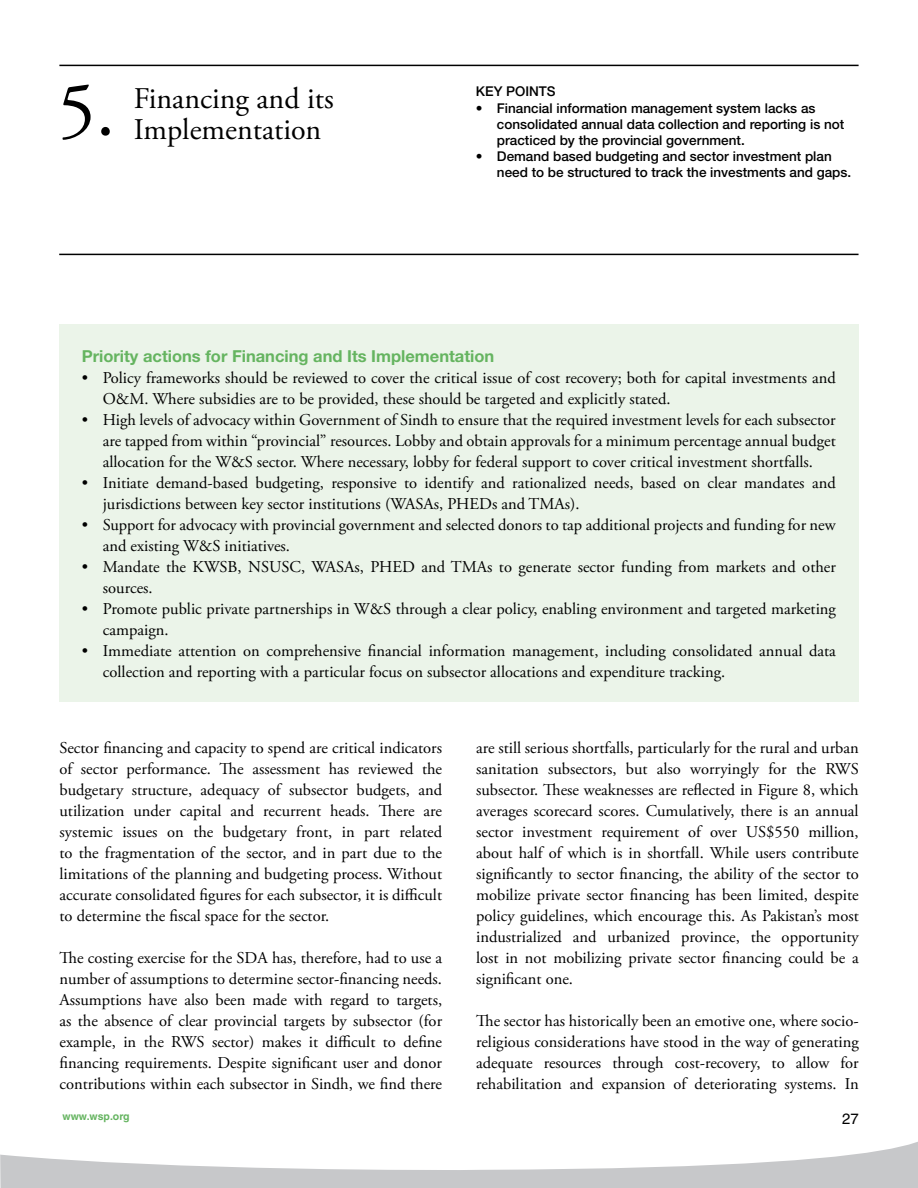
<style>
.page{position:relative;width:918px;height:1188px;background:#fff}
.page>*{position:absolute;margin:0;border:0;box-sizing:border-box;transform-origin:0 0}
.t1{font:76.5px "Adobe Garamond Pro";color:#000}
.t2{font:30px/31.5px "Adobe Garamond Pro";color:#000}
.t3{font:16.5px/21px "Adobe Garamond Pro";color:#000}
.t4{font:700 16.5px "Helvetica Neue LT Std";color:#65b460}
.t5{font:15px "Helvetica";color:#000}
.t6{font:500 13.5px/16.2px "Helvetica Neue LT Std";color:#000}
.t7{font:700 10.5px "Helvetica";color:#65b460}
</style>
<div class="page">
<svg style="left:0;top:1142px;width:918px;height:46px;fill:#c7c8ca"></svg>
<hr style="left:59px;top:65px;width:800px;height:1px;background:#000">
<hr style="left:59px;top:254px;width:800px;height:1px;background:#000">
<div style="left:59px;top:324px;width:800px;height:378px;background:#ebf4e9"></div>
<h1 class="t1" style="left:58px;top:64px;width:59px">5.</h1>
<h2 class="t2" style="left:134px;top:83px;width:202px">Financing and its<br>Implementation</h2>
<p class="t6" style="left:476px;top:83px;width:81px">KEY POINTS</p>
<p class="t6" style="left:497px;top:100px;width:349px;text-indent:-21px">• Financial information management system lacks as consolidated annual data collection and reporting is not practiced by the provincial government.</p>
<p class="t6" style="left:497px;top:148px;width:356px;text-indent:-21px">• Demand based budgeting and sector investment plan need to be structured to track the investments and gaps.</p>
<p class="t4" style="left:82px;top:346px;width:414px">Priority actions for Financing and Its Implementation</p>
<p class="t3" style="left:103px;top:368px;width:735px;text-indent:-21px">• Policy frameworks should be reviewed to cover the critical issue of cost recovery; both for capital investments and<br>O&amp;M. Where subsidies are to be provided, these should be targeted and explicitly stated.</p>
<p class="t3" style="left:103px;top:410px;width:735px;text-align:justify;text-indent:-21px">• High levels of advocacy within Government of Sindh to ensure that the required investment levels for each subsector are tapped from within “provincial” resources. Lobby and obtain approvals for a minimum percentage annual budget allocation for the W&amp;S sector. Where necessary, lobby for federal support to cover critical investment shortfalls.</p>
<p class="t3" style="left:103px;top:473px;width:735px;text-indent:-21px">• Initiate demand-based budgeting, responsive to identify and rationalized needs, based on clear mandates and jurisdictions between key sector institutions (WASAs, PHEDs and TMAs).</p>
<p class="t3" style="left:103px;top:515px;width:735px;text-indent:-21px">• Support for advocacy with provincial government and selected donors to tap additional projects and funding for new and existing W&amp;S initiatives.</p>
<p class="t3" style="left:103px;top:557px;width:735px;text-indent:-21px">• Mandate the KWSB, NSUSC, WASAs, PHED and TMAs to generate sector funding from markets and other sources.</p>
<p class="t3" style="left:103px;top:599px;width:735px;text-indent:-21px">• Promote public private partnerships in W&amp;S through a clear policy, enabling environment and targeted marketing campaign.</p>
<p class="t3" style="left:103px;top:641px;width:735px;text-indent:-21px">• Immediate attention on comprehensive financial information management, including consolidated annual data collection and reporting with a particular focus on subsector allocations and expenditure tracking.</p>
<p class="t3" style="left:60px;top:738px;width:384px;text-align:justify">Sector financing and capacity to spend are critical indicators of sector performance. The assessment has reviewed the budgetary structure, adequacy of subsector budgets, and utilization under capital and recurrent heads. There are systemic issues on the budgetary front, in part related to the fragmentation of the sector, and in part due to the limitations of the planning and budgeting process. Without accurate consolidated figures for each subsector, it is difficult to determine the fiscal space for the sector.</p>
<p class="t3" style="left:60px;top:948px;width:384px;text-align:justify">The costing exercise for the SDA has, therefore, had to use a number of assumptions to determine sector-financing needs.<br>Assumptions have also been made with regard to targets, as the absence of clear provincial targets by subsector (for example, in the RWS sector) makes it difficult to define financing requirements. Despite significant user and donor contributions within each subsector in Sindh, we find there</p>
<p class="t7" style="left:63px;top:1110px;width:69px">www.wsp.org</p>
<p class="t3" style="left:476px;top:738px;width:384px;text-align:justify">are still serious shortfalls, particularly for the rural and urban sanitation subsectors, but also worryingly for the RWS subsector. These weaknesses are reflected in Figure 8, which averages scorecard scores. Cumulatively, there is an annual sector investment requirement of over US$550 million, about half of which is in shortfall. While users contribute significantly to sector financing, the ability of the sector to mobilize private sector financing has been limited, despite policy guidelines, which encourage this. As Pakistan’s most industrialized and urbanized province, the opportunity lost in not mobilizing private sector financing could be a significant one.</p>
<p class="t3" style="left:476px;top:1011px;width:384px;text-align:justify">The sector has historically been an emotive one, where socio&shy;religious considerations have stood in the way of generating adequate resources through cost-recovery, to allow for rehabilitation and expansion of deteriorating systems. In</p>
<p class="t5" style="left:842px;top:1110px;width:18px">27</p>
</div>
